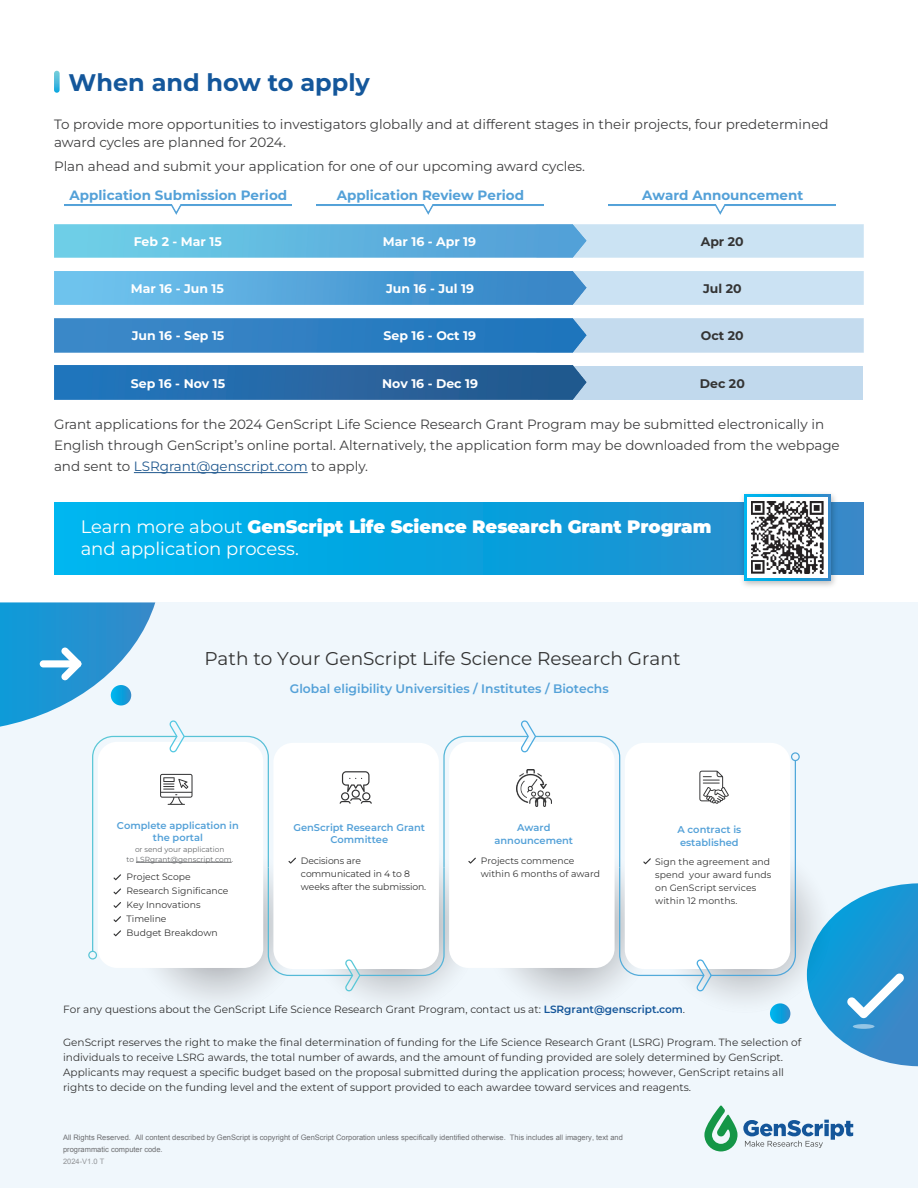
<style>
.page{position:relative;width:918px;height:1188px;background:#fff}
.page>*{position:absolute;margin:0;border:0;box-sizing:border-box;transform-origin:0 0}
.t1{font:700 24px "Montserrat";color:#14579b}
.t2{font:18.45px "Montserrat";color:#343434}
.t3{font:900 18px/22.5px "Montserrat";color:#fff}
.t4{font:13.5px/21px "Montserrat";color:#3e3e3f}
.t5{font:700 13.5px "Montserrat";color:#54a1d8}
.t6{font:700 12.45px "Montserrat";color:#fff}
.t7{font:700 12.45px "Montserrat";color:#343434}
.t8{font:600 12.3px "Montserrat";color:#54a1d8}
.t9{font:10.5px/15px "Montserrat";color:#343434}
.t10{font:600 9.9px/12.3px "Montserrat";color:#54a1d8;text-align:center}
.t11{font:9.3px/12.9px "Montserrat";color:#343434}
.t12{font:7.5px/12px "Arial";color:#6d6e71}
.t13{font:7.5px "Arial";color:#939598}
.t14{font:7.35px/9.9px "Montserrat";color:#67696b;text-align:center}
.s1{color:#21598f}
.s2{font-weight:400}
.s3{font-weight:600;color:#14569a}
</style>
<div class="page">
<div style="left:0;top:602px;width:918px;height:586px;background:#f0f7fc"></div>
<svg style="left:807px;top:883px;width:111px;height:183px"></svg>
<svg style="left:853px;top:1024px;width:22px;height:5px"></svg>
<div style="left:770px;top:1003px;width:20px;height:21px;background:linear-gradient(to right,#00b7f0,#2991cf);border-radius:10px"></div>
<svg style="left:54px;top:503px;width:809px;height:71px;background:#0aa3df"></svg>
<svg style="left:54px;top:71px;width:6px;height:22px"></svg>
<img style="left:54px;top:224px;width:532px;height:34px">
<img style="left:54px;top:271px;width:532px;height:34px">
<img style="left:54px;top:319px;width:532px;height:33px">
<div style="left:539px;top:366px;width:324px;height:33px;background:#c1d9ed"></div>
<img style="left:54px;top:366px;width:532px;height:33px">
<img style="left:65px;top:205px;width:227px;height:10px">
<img style="left:316px;top:205px;width:228px;height:10px">
<img style="left:609px;top:205px;width:227px;height:10px">
<hr style="left:134px;top:472px;width:174px;height:1px;background:#21598f">
<svg style="left:704px;top:1105px;width:149px;height:46px"></svg>
<div style="left:132px;top:841px;width:171px;height:172px;background:#ebf1f6;border-radius:50%"></div>
<div style="left:308px;top:841px;width:171px;height:172px;background:#ebf1f6;border-radius:50%"></div>
<div style="left:483px;top:841px;width:171px;height:172px;background:#ebf1f6;border-radius:50%"></div>
<svg style="left:659px;top:841px;width:171px;height:172px"></svg>
<svg style="left:0;top:602px;width:800px;height:389px"></svg>
<img style="left:737px;top:494px;width:103px;height:92px">
<svg style="left:745px;top:494px;width:86px;height:86px"></svg>
<img style="left:748px;top:497px;width:79px;height:80px">
<h1 class="t1" style="left:69px;top:67px;width:303px">When and how to apply</h1>
<p class="t4" style="left:54px;top:114px;width:776px;line-height:18px">To provide more opportunities to investigators globally and at different stages in their projects, four predetermined award cycles are planned for 2024.</p>
<p class="t4" style="left:54px;top:155px;width:533px">Plan ahead and submit your application for one of our upcoming award cycles.</p>
<p class="t5" style="left:70px;top:186px;width:219px">Application Submission Period</p>
<p class="t5" style="left:337px;top:186px;width:189px">Application Review Period</p>
<p class="t5" style="left:642px;top:186px;width:163px">Award Announcement</p>
<p class="t6" style="left:134px;top:233px;width:90px">Feb 2 - Mar 15</p>
<p class="t6" style="left:383px;top:233px;width:95px">Mar 16 - Apr 19</p>
<p class="t7" style="left:701px;top:233px;width:44px">Apr 20</p>
<p class="t6" style="left:131px;top:281px;width:95px">Mar 16 - Jun 15</p>
<p class="t6" style="left:386px;top:281px;width:89px">Jun 16 - Jul 19</p>
<p class="t7" style="left:703px;top:281px;width:40px">Jul 20</p>
<p class="t6" style="left:132px;top:328px;width:94px">Jun 16 - Sep 15</p>
<p class="t6" style="left:384px;top:328px;width:94px">Sep 16 - Oct 19</p>
<p class="t7" style="left:701px;top:328px;width:44px">Oct 20</p>
<p class="t6" style="left:131px;top:375px;width:96px">Sep 16 - Nov 15</p>
<p class="t6" style="left:382px;top:375px;width:98px">Nov 16 - Dec 19</p>
<p class="t7" style="left:700px;top:375px;width:46px">Dec 20</p>
<p class="t4" style="left:54px;top:414px;width:787px">Grant applications for the 2024 GenScript Life Science Research Grant Program may be submitted electronically in<br>English through GenScript’s online portal. Alternatively, the application form may be downloaded from the webpage and sent to <span class="s1">LSRgrant@genscript.com</span> to apply.</p>
<h3 class="t3" style="left:81px;top:515px;width:632px"><span class="s2">Learn more about</span> GenScript Life Science Research Grant Program <span class="s2">and application process.</span></h3>
<h2 class="t2" style="left:204px;top:647px;width:478px">Path to Your GenScript Life Science Research Grant</h2>
<p class="t8" style="left:290px;top:681px;width:320px">Global eligibility Universities / Institutes / Biotechs</p>
<p class="t10" style="left:117px;top:819px;width:124px">Complete application in the portal</p>
<p class="t14" style="left:126px;top:844px;width:108px">or send your application<br>to LSRgrant@genscript.com.</p>
<p class="t11" style="left:127px;top:869px;width:103px;line-height:14.1px">Project Scope<br>Research Significance<br>Key Innovations<br>Timeline<br>Budget Breakdown</p>
<p class="t10" style="left:293px;top:821px;width:133px">GenScript Research Grant<br>Committee</p>
<p class="t11" style="left:301px;top:854px;width:127px">Decisions are communicated in 4 to 8 weeks after the submission.</p>
<p class="t10" style="left:495px;top:822px;width:80px">Award announcement</p>
<p class="t11" style="left:481px;top:854px;width:121px">Projects commence within 6 months of award</p>
<p class="t10" style="left:677px;top:823px;width:65px;text-align:left">A contract is established</p>
<p class="t11" style="left:655px;top:855px;width:118px">Sign the agreement and spend your award funds on GenScript services within 12 months.</p>
<p class="t9" style="left:63px;top:1002px;width:624px">For any questions about the GenScript Life Science Research Grant Program, contact us at: <span class="s3">LSRgrant@genscript.com</span>.</p>
<p class="t9" style="left:63px;top:1034px;width:740px">GenScript reserves the right to make the final determination of funding for the Life Science Research Grant (LSRG) Program. The selection of individuals to receive LSRG awards, the total number of awards, and the amount of funding provided are solely determined by GenScript.<br>Applicants may request a specific budget based on the proposal submitted during the application process; however, GenScript retains all rights to decide on the funding level and the extent of support provided to each awardee toward services and reagents.</p>
<p class="t12" style="left:63px;top:1132px;width:561px">All Rights Reserved. All content described by GenScript is copyright of GenScript Corporation unless specifically identified otherwise. This includes all imagery, text and programmatic computer code.</p>
<p class="t13" style="left:63px;top:1157px;width:43px">2024-V1.0 T</p>
</div>
